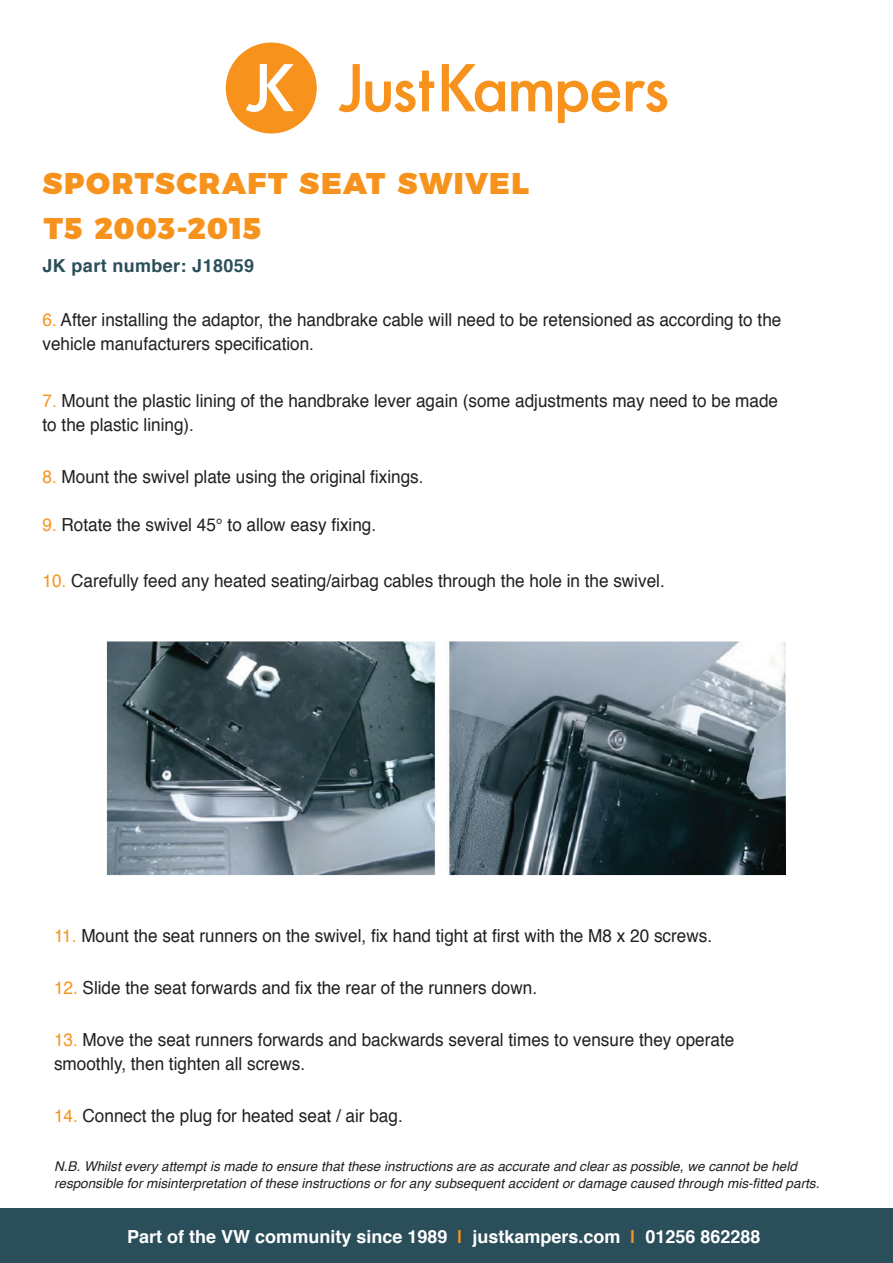
<style>
.page{position:relative;width:893px;height:1263px;background:#fff}
.page>*{position:absolute;margin:0;border:0;box-sizing:border-box;transform-origin:0 0}
.Heading{font:900 30px "Montserrat";letter-spacing:.04em;color:#f7931d}
.Product_Description{font:18px/24px "Helvetica";color:#231f20;scale:.95 1}
.t1{font:700 18px "Helvetica";color:#fff}
.J_Number__Awnings{font:700 18px "Helvetica";letter-spacing:.02em;color:#2b4f5a}
.t2{font:italic 13.5px/16.5px "Helvetica";color:#231f20}
.s1{color:#f7931d}
.s2{font-style:inherit}
</style>
<div class="page">
<svg style="left:339px;top:64px;width:95px;height:48px"></svg>
<svg style="left:442px;top:64px;width:63px;height:48px"></svg>
<svg style="left:511px;top:81px;width:41px;height:30px"></svg>
<svg style="left:558px;top:81px;width:62px;height:42px"></svg>
<svg style="left:626px;top:81px;width:41px;height:31px"></svg>
<div style="left:226px;top:43px;width:91px;height:91px;background:#f7931d;border-radius:50%"></div>
<svg style="left:246px;top:64px;width:48px;height:48px"></svg>
<div style="left:0;top:1209px;width:893px;height:54px;background:#2b4f5a"></div>
<img style="left:107px;top:641px;width:679px;height:234px">
<p class="Heading" style="left:43px;top:159px;width:488px">SPORTSCRAFT SEAT SWIVEL</p>
<p class="Heading" style="left:44px;top:203px;width:219px">T5 2003-2015</p>
<p class="J_Number__Awnings" style="left:43px;top:251px;width:213px">JK part number: J18059</p>
<p class="Product_Description" style="left:43px;top:308px;width:779px"><span class="s1">6.</span> After installing the adaptor, the handbrake cable will need to be retensioned as according to the vehicle manufacturers specification.</p>
<p class="Product_Description" style="left:43px;top:389px;width:776px"><span class="s1">7.</span> Mount the plastic lining of the handbrake lever again (some adjustments may need to be made to the plastic lining).</p>
<p class="Product_Description" style="left:43px;top:465px;width:403px"><span class="s1">8.</span> Mount the swivel plate using the original fixings.</p>
<p class="Product_Description" style="left:43px;top:513px;width:353px"><span class="s1">9.</span> Rotate the swivel 45° to allow easy fixing.</p>
<p class="Product_Description" style="left:43px;top:570px;width:656px"><span class="s1">10.</span> Carefully feed any heated seating/airbag cables through the hole in the swivel.</p>
<p class="Product_Description" style="left:54px;top:924px;width:694px"><span class="s1">11.</span> Mount the seat runners on the swivel, fix hand tight at first with the M8 x 20 screws.</p>
<p class="Product_Description" style="left:54px;top:976px;width:510px"><span class="s1">12.</span> Slide the seat forwards and fix the rear of the runners down.</p>
<p class="Product_Description" style="left:54px;top:1028px;width:718px"><span class="s1">13.</span> Move the seat runners forwards and backwards several times to vensure they operate smoothly, then tighten all screws.</p>
<p class="Product_Description" style="left:54px;top:1104px;width:369px"><span class="s1">14.</span> Connect the plug for heated seat / air bag.</p>
<p class="t2" style="left:54px;top:1158px;width:767px">N.B. Whilst every attempt is made to ensure that these instructions are as accurate and clear as possible, we cannot be held responsible for misinterpretation of these instructions or for any subsequent accident or damage caused through mis-fitted parts.</p>
<p class="t1" style="left:127px;top:1222px;width:635px">Part of the VW community since 1989 <span class="s1">|</span> justkampers.com <span class="s1">|</span> <span class="s2">01256 862288</span></p>
</div>
